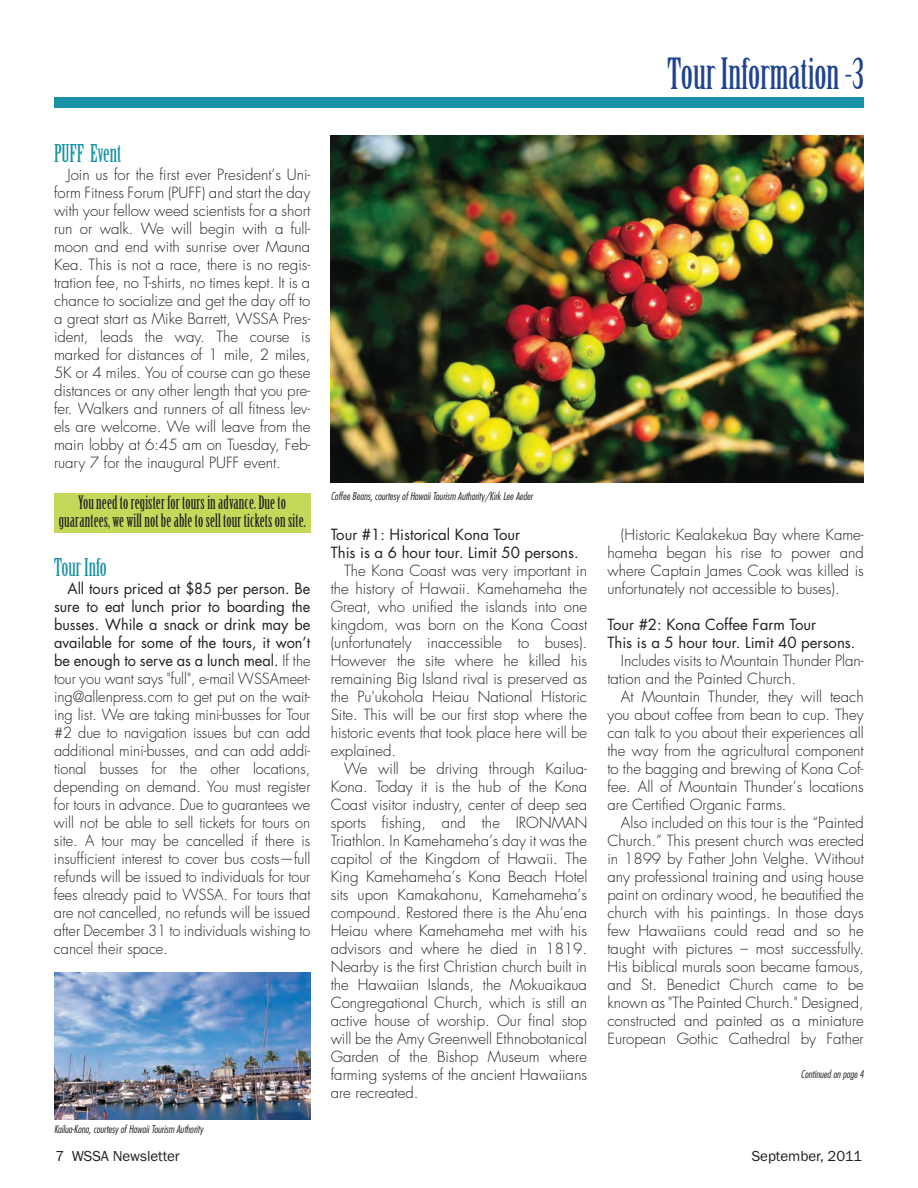
<style>
.page{position:relative;width:918px;height:1188px;background:#fff}
.page>*{position:absolute;margin:0;border:0;box-sizing:border-box;transform-origin:0 0}
.t1{font:42px "Birch+XJRGNT";color:#1f4392}
.t2{font:24px "Birch+XJRGNT";color:#1992a6}
.t3{font:18px/18px "Birch+XJRGNT";letter-spacing:.005em;color:#231f20;text-align:center}
.t4{font:15px/18px "Futura Light+QHVUOW";color:#231f20;text-align:justify}
.t5{font:15px/18px "Futura Book+GRTUFH";color:#231f20}
.t6{font:15px "Franklin Gothic";color:#231f20}
.t7{font:italic 10.5px "Futura Condensed Light+NBDTZF";color:#231f20}
.s1{font-family:"Futura Light+QHVUOW"}
</style>
<div class="page">
<div style="left:54px;top:97px;width:810px;height:11px;background:#1992a6"></div>
<img style="left:331px;top:135px;width:533px;height:348px">
<img style="left:54px;top:972px;width:257px;height:147px">
<div style="left:54px;top:494px;width:256px;height:39px;background:#c3d95a"></div>
<h1 class="t1" style="left:668px;top:58px;width:198px">Tour Information -3</h1>
<h2 class="t2" style="left:54px;top:144px;width:69px">PUFF Event</h2>
<p class="t4" style="left:54px;top:167px;width:258px;text-indent:14px">Join us for the first ever President’s Uni&shy;form Fitness Forum (PUFF) and start the day with your fellow weed scientists for a short run or walk. We will begin with a full&shy;moon and end with sunrise over Mauna Kea. This is not a race, there is no regis&shy;tration fee, no T-shirts, no times kept. It is a chance to socialize and get the day off to a great start as Mike Barrett, WSSA Pres&shy;ident, leads the way. The course is marked for distances of 1 mile, 2 miles, 5K or 4 miles. You of course can go these distances or any other length that you pre&shy;fer. Walkers and runners of all fitness lev&shy;els are welcome. We will leave from the main lobby at 6:45 am on Tuesday, Feb&shy;ruary 7 for the inaugural PUFF event.</p>
<p class="t3" style="left:59px;top:494px;width:248px">You need to register for tours in advance. Due to guarantees, we will not be able to sell tour tickets on site.</p>
<h2 class="t2" style="left:54px;top:558px;width:54px">Tour Info</h2>
<p class="t5" style="left:54px;top:581px;width:258px;text-align:justify;text-indent:14px">All tours priced at $85 per person. Be sure to eat lunch prior to boarding the busses. While a snack or drink may be available for some of the tours, it won’t be enough to serve as a lunch meal. <span class="s1">If the</span></p>
<p class="t4" style="left:54px;top:671px;width:258px">tour you want says "full", e-mail WSSAmeet&shy;ing@allenpress.com to get put on the wait&shy;ing list. We are taking mini-busses for Tour #2 due to navigation issues but can add additional mini-busses, and can add addi&shy;tional busses for the other locations, depending on demand. You must register for tours in advance. Due to guarantees we will not be able to sell tickets for tours on site. A tour may be cancelled if there is insufficient interest to cover bus costs—full refunds will be issued to individuals for tour fees already paid to WSSA. For tours that are not cancelled, no refunds will be issued after December 31 to individuals wishing to cancel their space.</p>
<p class="t7" style="left:54px;top:1125px;width:151px">Kailua-Kona, courtesy of HawaiiTourism Authority</p>
<p class="t7" style="left:331px;top:492px;width:205px">Coffee Beans, courtesy of HawaiiTourism Authority/Kirk Lee Aeder</p>
<p class="t5" style="left:331px;top:527px;width:250px">Tour #1: Historical Kona Tour<br>This is a 6 hour tour. Limit 50 persons.</p>
<p class="t4" style="left:331px;top:563px;width:258px;text-indent:14px">The Kona Coast was very important in the history of Hawaii. Kamehameha the Great, who unified the islands into one kingdom, was born on the Kona Coast (unfortunately inaccessible to buses).<br>However the site where he killed his remaining Big Island rival is preserved as the Pu'ukohola Heiau National Historic Site. This will be our first stop where the historic events that took place here will be explained.</p>
<p class="t4" style="left:331px;top:761px;width:258px;text-indent:14px">We will be driving through Kailua-Kona. Today it is the hub of the Kona Coast visitor industry, center of deep sea sports fishing, and the IRONMAN Triathlon. In Kamehameha’s day it was the capitol of the Kingdom of Hawaii. The King Kamehameha’s Kona Beach Hotel sits upon Kamakahonu, Kamehameha’s compound. Restored there is the Ahu’ena Heiau where Kamehameha met with his advisors and where he died in 1819.<br>Nearby is the first Christian church built in the Hawaiian Islands, the Mokuaikaua Congregational Church, which is still an active house of worship. Our final stop will be the Amy Greenwell Ethnobotanical Garden of the Bishop Museum where farming systems of the ancient Hawaiians are recreated.</p>
<p class="t4" style="left:607px;top:527px;width:258px;text-indent:14px">(Historic Kealakekua Bay where Kame&shy;hameha began his rise to power and where Captain James Cook was killed is unfortunately not accessible to buses).</p>
<p class="t5" style="left:607px;top:617px;width:250px">Tour #2: Kona Coffee Farm Tour<br>This is a 5 hour tour. Limit 40 persons.</p>
<p class="t4" style="left:607px;top:653px;width:258px;text-indent:14px">Includes visits to Mountain Thunder Plan&shy;tation and the Painted Church.</p>
<p class="t4" style="left:607px;top:689px;width:258px;text-indent:14px">At Mountain Thunder, they will teach you about coffee from bean to cup. They can talk to you about their experiences all the way from the agricultural component to the bagging and brewing of Kona Cof&shy;fee. All of Mountain Thunder’s locations are Certified Organic Farms.</p>
<p class="t4" style="left:607px;top:815px;width:258px;text-indent:14px">Also included on this tour is the “Painted Church.” This present church was erected in 1899 by Father John Velghe. Without any professional training and using house paint on ordinary wood, he beautified the church with his paintings. In those days few Hawaiians could read and so he taught with pictures – most successfully.<br>His biblical murals soon became famous, and St. Benedict Church came to be known as "The Painted Church." Designed, constructed and painted as a miniature European Gothic Cathedral by Father</p>
<p class="t7" style="left:801px;top:1069px;width:66px">Continued on page 4</p>
<p class="t6" style="left:56px;top:1147px;width:126px">7 WSSA Newsletter</p>
<p class="t6" style="left:752px;top:1147px;width:112px">September, 2011</p>
</div>
